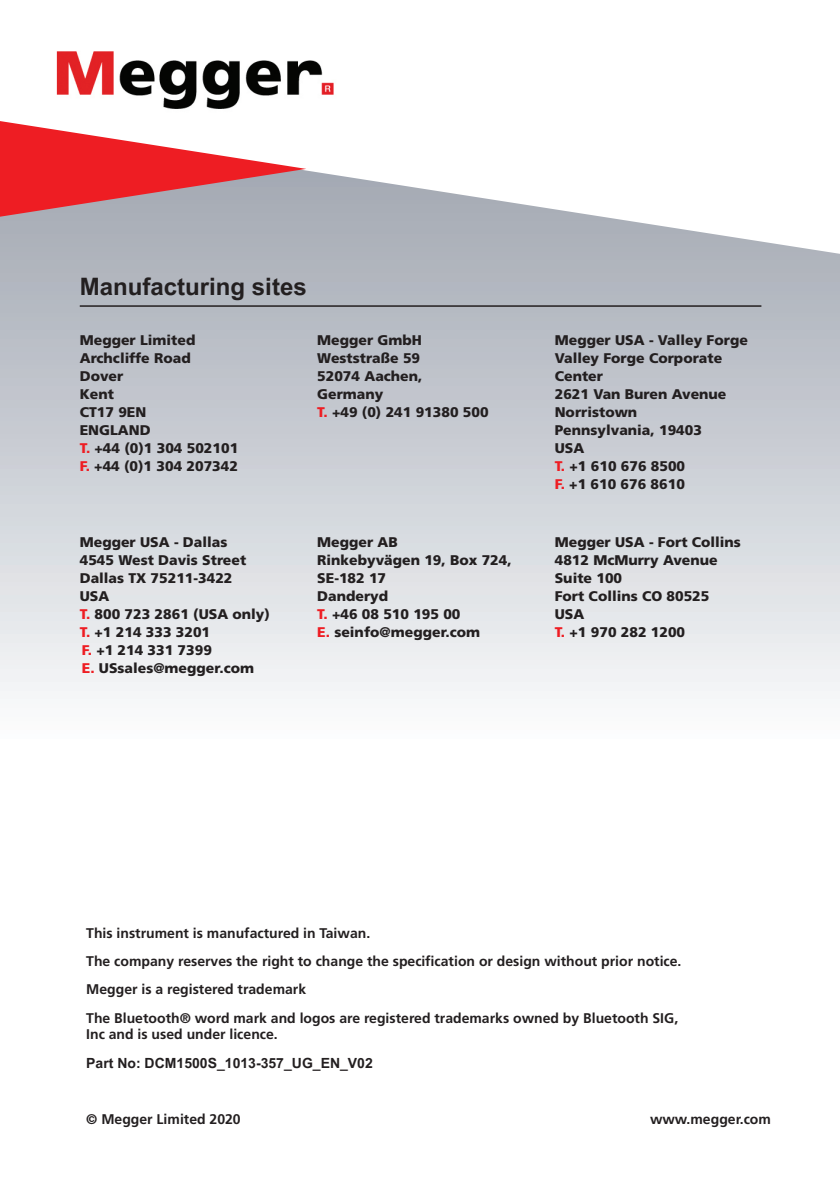
<style>
.page{position:relative;width:840px;height:1191px;background:#fff}
.page>*{position:absolute;margin:0;border:0;box-sizing:border-box;transform-origin:0 0}
.t1{font:700 24px "Arial Unicode MS";color:#231f20}
.t2{font:900 14px/18px "Frutiger LT Pro";color:#231f20}
.t3{font:700 14px/28.2px "Frutiger LT Pro";color:#231f20}
.t4{font:700 14px "Arial Unicode MS";color:#231f20}
.s1{color:#ee1d23}
</style>
<div class="page">
<svg style="left:0;top:255px;width:839px;height:436px;background:#ced2d8"></svg>
<hr style="left:80px;top:305px;width:681px;height:2px;background:#231f20">
<svg style="left:0;top:170px;width:839px;height:85px;fill:#aeb3bb"></svg>
<img style="left:56px;top:51px;width:278px;height:58px">
<svg style="left:0;top:121px;width:306px;height:98px"></svg>
<h1 class="t1" style="left:80px;top:269px;width:228px">Manufacturing sites</h1>
<p class="t2" style="left:80px;top:331px;width:160px">Megger Limited<br>Archcliffe Road<br>Dover<br>Kent<br>CT17 9EN<br>ENGLAND<br><span class="s1">T.</span> +44 (0)1 304 502101<br><span class="s1">F.</span> +44 (0)1 304 207342</p>
<p class="t2" style="left:317px;top:331px;width:173px">Megger GmbH<br>Weststraße 59<br>52074 Aachen,<br>Germany<br><span class="s1">T.</span> +49 (0) 241 91380 500</p>
<p class="t2" style="left:554px;top:331px;width:194px">Megger USA - Valley Forge<br>Valley Forge Corporate<br>Center<br>2621 Van Buren Avenue<br>Norristown<br>Pennsylvania, 19403<br>USA<br><span class="s1">T.</span> +1 610 676 8500<br><span class="s1">F.</span> +1 610 676 8610</p>
<p class="t2" style="left:80px;top:532px;width:191px">Megger USA - Dallas<br>4545 West Davis Street<br>Dallas TX 75211-3422<br>USA<br><span class="s1">T.</span> 800 723 2861 (USA only)<br><span class="s1">T.</span> +1 214 333 3201<br><span class="s1">F.</span> +1 214 331 7399<br><span class="s1">E.</span> USsales@megger.com</p>
<p class="t2" style="left:317px;top:532px;width:196px">Megger AB<br>Rinkebyvägen 19, Box 724,<br>SE-182 17<br>Danderyd<br><span class="s1">T.</span> +46 08 510 195 00<br><span class="s1">E.</span> seinfo@megger.com</p>
<p class="t2" style="left:554px;top:532px;width:188px">Megger USA - Fort Collins<br>4812 McMurry Avenue<br>Suite 100<br>Fort Collins CO 80525<br>USA<br><span class="s1">T.</span> +1 970 282 1200</p>
<p class="t3" style="left:86px;top:919px;width:596px">This instrument is manufactured in Taiwan.<br>The company reserves the right to change the specification or design without prior notice.<br>Megger is a registered trademark<br>The Bluetooth® word mark and logos are registered trademarks owned by Bluetooth SIG,</p>
<p class="t3" style="left:86px;top:1020px;width:193px">Inc and is used under licence.</p>
<p class="t4" style="left:86px;top:1052px;width:288px">Part No: DCM1500S_1013-357_UG_EN_V02</p>
<p class="t3" style="left:86px;top:1105px;width:156px">© Megger Limited 2020</p>
<p class="t3" style="left:649px;top:1105px;width:122px">www.megger.com</p>
</div>
